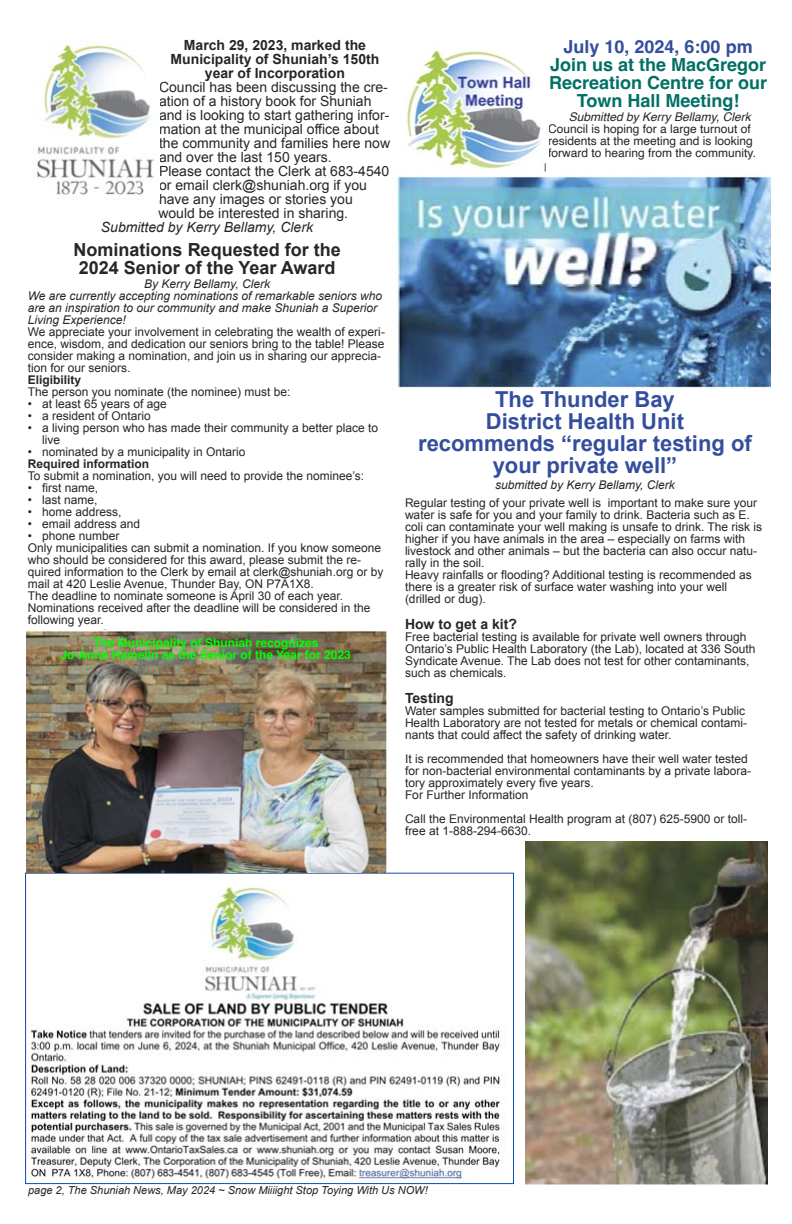
<style>
.page{position:relative;width:792px;height:1224px;background:#fff}
.page>*{position:absolute;margin:0;border:0;box-sizing:border-box;transform-origin:0 0}
.t1{font:700 22px/22px "Arial";color:#344e9e;text-align:center}
.t2{font:700 18px/18px "Helvetica";color:#007065}
.t3{font:700 18px "Arial";color:#272526}
.t4{font:700 18px "Helvetica";color:#344e9e}
.t5{font:14px/14px "Arial";color:#272526}
.t6{font:700 14px/14px "Arial";color:#272526;text-align:center}
.t7{font:italic 14px "Arial";color:#272526}
.t8{font:12px/12px "Arial";color:#272526}
.t9{font:italic 12px/12px "Arial";color:#272526}
.t10{font:12px/12px "Helvetica";color:#272526}
.t11{font:700 12px "Helvetica";color:#0f0}
.t12{font:700 12px "Arial";color:#272526}
.t13{font:italic 12px "Helvetica";color:#272526}
.t14{font:italic 11px "Arial";color:#272526}
</style>
<div class="page">
<img style="left:27px;top:887px;width:475px;height:295px">
<div style="left:25px;top:873px;width:489px;height:311px;border:1px solid #0b4cb4"></div>
<img style="left:392px;top:174px;width:378px;height:215px">
<img style="left:526px;top:841px;width:241px;height:344px">
<img style="left:405px;top:43px;width:141px;height:129px">
<img style="left:35px;top:44px;width:119px;height:151px">
<img style="left:27px;top:630px;width:360px;height:243px">
<p class="t6" style="left:184px;top:38px;width:184px">March 29, 2023, marked the</p>
<p class="t6" style="left:171px;top:52px;width:210px">Municipality of Shuniah’s 150th year of Incorporation</p>
<p class="t5" style="left:159px;top:80px;width:233px">Council has been discussing the cre&shy;ation of a history book for Shuniah and is looking to start gathering infor&shy;mation at the municipal office about the community and families here now and over the last 150 years.</p>
<p class="t5" style="left:159px;top:164px;width:232px">Please contact the Clerk at 683-4540 or email clerk@shuniah.org if you have any images or stories you</p>
<p class="t5" style="left:158px;top:206px;width:191px">would be interested in sharing.</p>
<p class="t7" style="left:101px;top:219px;width:214px">Submitted by Kerry Bellamy, Clerk</p>
<p class="t3" style="left:74px;top:240px;width:269px">Nominations Requested for the</p>
<p class="t3" style="left:79px;top:258px;width:258px">2024 Senior of the Year Award</p>
<p class="t9" style="left:144px;top:278px;width:127px">By Kerry Bellamy, Clerk</p>
<p class="t9" style="left:28px;top:290px;width:356px">We are currently accepting nominations of remarkable seniors who are an inspiration to our community and make Shuniah a Superior<br>Living Experience!</p>
<p class="t8" style="left:28px;top:326px;width:359px">We appreciate your involvement in celebrating the wealth of experi&shy;ence, wisdom, and dedication our seniors bring to the table! Please consider making a nomination, and join us in sharing our apprecia&shy;tion for our seniors.</p>
<p class="t12" style="left:28px;top:373px;width:55px">Eligibility</p>
<p class="t8" style="left:28px;top:386px;width:264px">The person you nominate (the nominee) must be:</p>
<p class="t8" style="left:28px;top:398px;width:141px">• at least 65 years of age</p>
<p class="t8" style="left:28px;top:410px;width:125px">• a resident of Ontario</p>
<p class="t8" style="left:42px;top:422px;width:338px;text-indent:-14px">• a living person who has made their community a better place to live</p>
<p class="t8" style="left:28px;top:446px;width:219px">• nominated by a municipality in Ontario</p>
<p class="t12" style="left:28px;top:457px;width:123px">Required information</p>
<p class="t8" style="left:28px;top:470px;width:338px">To submit a nomination, you will need to provide the nominee’s:</p>
<p class="t8" style="left:28px;top:482px;width:72px">• first name,</p>
<p class="t8" style="left:28px;top:494px;width:71px">• last name,</p>
<p class="t8" style="left:28px;top:506px;width:95px">• home address,</p>
<p class="t8" style="left:28px;top:518px;width:114px">• email address and</p>
<p class="t8" style="left:28px;top:530px;width:93px">• phone number</p>
<p class="t8" style="left:28px;top:542px;width:357px">Only municipalities can submit a nomination. If you know someone who should be considered for this award, please submit the re&shy;quired information to the Clerk by email at clerk@shuniah.org or by mail at 420 Leslie Avenue, Thunder Bay, ON P7A1X8.</p>
<p class="t8" style="left:28px;top:590px;width:317px">The deadline to nominate someone is April 30 of each year.</p>
<p class="t8" style="left:28px;top:602px;width:344px">Nominations received after the deadline will be considered in the following year.</p>
<p class="t11" style="left:93px;top:638px;width:227px">The Municipality of Shuniah recognizes</p>
<p class="t11" style="left:60px;top:650px;width:292px">Jo-Anne Hamelin as the Senior of the Year for 2023</p>
<p class="t4" style="left:564px;top:39px;width:191px">July 10, 2024, 6:00 pm</p>
<p class="t2" style="left:549px;top:57px;width:220px">Join us at the MacGregor<br>Recreation Centre for our</p>
<p class="t2" style="left:577px;top:93px;width:164px">Town Hall Meeting!</p>
<p class="t13" style="left:569px;top:111px;width:183px">Submitted by Kerry Bellamy, Clerk</p>
<p class="t10" style="left:548px;top:123px;width:209px">Council is hoping for a large turnout of residents at the meeting and is looking forward to hearing from the community.</p>
<p class="t1" style="left:495px;top:388px;width:181px">The Thunder Bay</p>
<p class="t1" style="left:486px;top:410px;width:200px">District Health Unit</p>
<p class="t1" style="left:418px;top:432px;width:335px">recommends “regular testing of your private well”</p>
<p class="t9" style="left:495px;top:479px;width:181px">submitted by Kerry Bellamy, Clerk</p>
<p class="t8" style="left:405px;top:497px;width:359px">Regular testing of your private well is important to make sure your water is safe for you and your family to drink. Bacteria such as E. coli can contaminate your well making is unsafe to drink. The risk is higher if you have animals in the area – especially on farms with livestock and other animals – but the bacteria can also occur natu&shy;rally in the soil.</p>
<p class="t8" style="left:405px;top:569px;width:348px">Heavy rainfalls or flooding? Additional testing is recommended as there is a greater risk of surface water washing into your well (drilled or dug).</p>
<p class="t6" style="left:405px;top:617px;width:114px">How to get a kit?</p>
<p class="t8" style="left:405px;top:631px;width:352px">Free bacterial testing is available for private well owners through Ontario’s Public Health Laboratory (the Lab), located at 336 South Syndicate Avenue. The Lab does not test for other contaminants, such as chemicals.</p>
<p class="t6" style="left:405px;top:691px;width:50px">Testing</p>
<p class="t8" style="left:405px;top:705px;width:344px">Water samples submitted for bacterial testing to Ontario’s Public<br>Health Laboratory are not tested for metals or chemical contami&shy;nants that could affect the safety of drinking water.</p>
<p class="t8" style="left:405px;top:753px;width:348px">It is recommended that homeowners have their well water tested for non-bacterial environmental contaminants by a private labora&shy;tory approximately every five years.</p>
<p class="t8" style="left:405px;top:789px;width:125px">For Further Information</p>
<p class="t8" style="left:405px;top:813px;width:344px">Call the Environmental Health program at (807) 625-5900 or toll&shy;free at 1-888-294-6630.</p>
<p class="t14" style="left:28px;top:1184px;width:401px">page 2, The Shuniah News, May 2024 ~ Snow Miiiight Stop Toying With Us NOW!</p>
</div>
